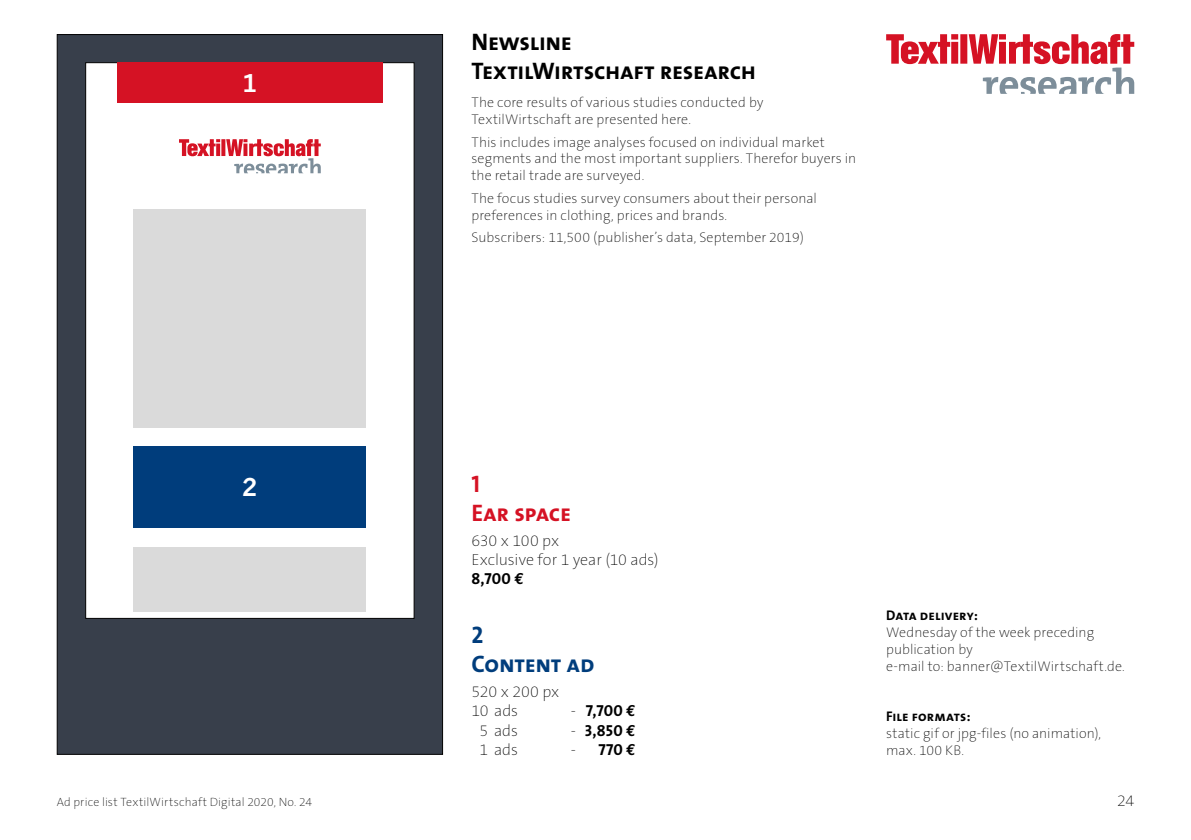
<style>
.page{position:relative;width:1191px;height:840px;background:#fff}
.page>*{position:absolute;margin:0;border:0;box-sizing:border-box;transform-origin:0 0}
.t1{font:24px/28.8px "The Sans Bold Caps";letter-spacing:-.01em;color:#000}
.t2{font:24px/28.8px "The Sans Bold Caps";letter-spacing:-.015em;color:#003d7c}
.t3{font:24px/28.8px "The Sans Bold Caps";letter-spacing:-.015em;color:#d51224}
.t4{font:700 24px "News Gothic CE";color:#fff}
.t5{font:16px/19.2px "The Sans Hair H37";letter-spacing:-.01em;color:#000}
.t6{font:16px "The Sans Bold Caps";letter-spacing:.01em;color:#000}
.t7{font:14px/16.8px "The Sans Hair H37";letter-spacing:.01em;color:#000}
.t8{font:14px "The Sans Bold Caps";letter-spacing:.01em;color:#000}
.t9{font:12px "The Sans Hair H37";letter-spacing:.015em;color:#000}
.s1{font-family:"Euro Mono";font-weight:700}
.s2{font-family:"The Sans Hair H37"}
</style>
<div class="page">
<svg style="left:886px;top:34px;width:248px;height:60px"></svg>
<div style="left:57px;top:34px;width:386px;height:720px;background:#383f4b;border:1px solid #000"></div>
<div style="left:85px;top:62px;width:329px;height:556px;background:#fff;border:1px solid #000"></div>
<div style="left:117px;top:62px;width:266px;height:41px;background:#d51224"></div>
<div style="left:134px;top:446px;width:232px;height:81px;background:#003d7c"></div>
<svg style="left:179px;top:139px;width:142px;height:34px"></svg>
<div style="left:134px;top:209px;width:232px;height:218px;background:#dadada"></div>
<div style="left:134px;top:547px;width:232px;height:65px;background:#dadada"></div>
<h1 class="t4" style="left:242px;top:67px;width:17px">1</h1>
<h1 class="t4" style="left:242px;top:471px;width:17px">2</h1>
<h1 class="t1" style="left:471px;top:27px;width:286px">Newsline<br>TextilWirtschaft research</h1>
<p class="t7" style="left:471px;top:95px;width:293px">The core results of various studies conducted by<br>TextilWirtschaft are presented here.</p>
<p class="t7" style="left:471px;top:134px;width:386px">This includes image analyses focused on individual market segments and the most important suppliers. Therefor buyers in the retail trade are surveyed.</p>
<p class="t7" style="left:471px;top:190px;width:347px">The focus studies survey consumers about their personal preferences in clothing, prices and brands.</p>
<p class="t7" style="left:471px;top:229px;width:334px">Subscribers: 11,500 (publisher’s data, September 2019)</p>
<h1 class="t3" style="left:471px;top:468px;width:101px">1<br>Ear space</h1>
<p class="t5" style="left:471px;top:531px;width:189px">630 x 100 px<br>Exclusive for 1 year (10 ads)</p>
<p class="t6" style="left:471px;top:565px;width:54px">8,700 <span class="s1">E</span></p>
<h1 class="t2" style="left:471px;top:620px;width:124px">2<br>Content ad</h1>
<p class="t5" style="left:471px;top:682px;width:89px">520 x 200 px<br>10 ads</p>
<p class="t6" style="left:571px;top:697px;width:66px"><span class="s2">-</span> 7,700 <span class="s1">E</span></p>
<p class="t5" style="left:479px;top:720px;width:40px">5 ads</p>
<p class="t6" style="left:571px;top:716px;width:66px"><span class="s2">-</span> 3,850 <span class="s1">E</span></p>
<p class="t5" style="left:479px;top:740px;width:40px">1 ads</p>
<p class="t6" style="left:571px;top:735px;width:66px"><span class="s2">-</span> 770 <span class="s1">E</span></p>
<p class="t8" style="left:886px;top:603px;width:93px">Data delivery:</p>
<p class="t7" style="left:886px;top:624px;width:240px">Wednesday of the week preceding publication by<br>e-mail to: banner@TextilWirtschaft.de.</p>
<p class="t8" style="left:886px;top:704px;width:86px">File formats:</p>
<p class="t7" style="left:886px;top:725px;width:216px">static gif or jpg-files (no animation), max. 100 KB.</p>
<p class="t9" style="left:57px;top:795px;width:257px">Ad price list TextilWirtschaft Digital 2020, No. 24</p>
<p class="t5" style="left:1117px;top:791px;width:19px">24</p>
</div>
